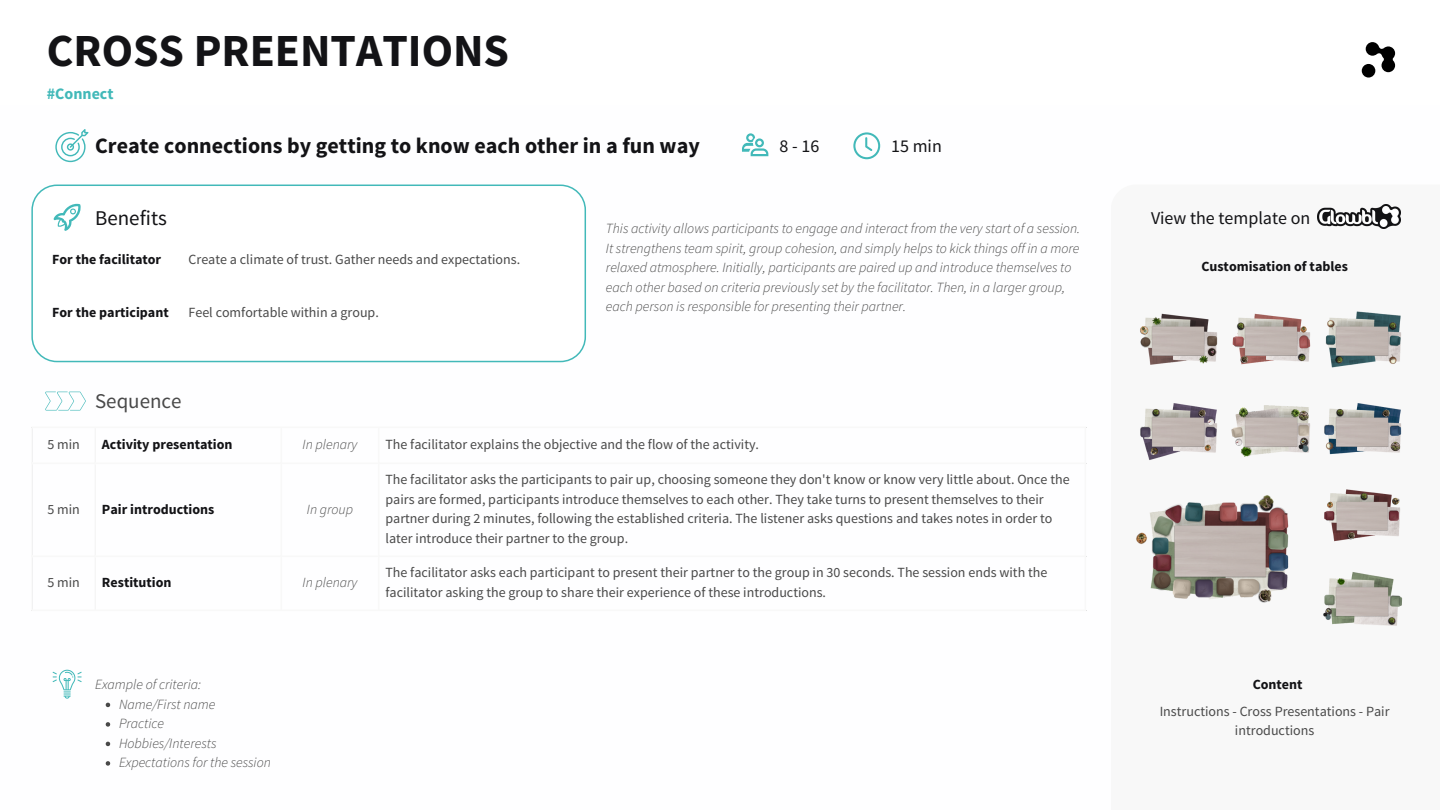
<style>
.page{position:relative;width:1440px;height:810px;background:#fff}
.page>*{position:absolute;margin:0;border:0;box-sizing:border-box;transform-origin:0 0}
.t1{font:700 46px "Source Sans Pro";color:#131316}
.t2{font:700 22px "Source Sans Pro";color:#131316}
.t3{font:21px "Source Sans Pro";color:#131316}
.t4{font:21px "Source Sans Pro";color:#494949}
.t5{font:18px "Source Sans Pro";color:#131316}
.t6{font:700 16px "Source Sans Pro";color:#42b9b9}
.t7{font:14px/19.5px "Source Sans Pro";color:#494949}
.t8{font:italic 300 14px/19.5px "Source Sans Pro";color:#494949}
.t9{font:700 14px "Source Sans Pro";color:#131316}
</style>
<div class="page">
<svg style="left:31px;top:185px;width:555px;height:177px"></svg>
<div style="left:1362px;top:64px;width:13px;height:14px;background:#000;border-radius:50%"></div>
<svg style="left:1366px;top:42px;width:29px;height:30px"></svg>
<div style="left:1111px;top:185px;width:329px;height:625px;background:#f8f8f8"></div>
<svg style="left:45px;top:392px;width:41px;height:18px"></svg>
<hr style="left:31px;top:428px;width:2px;height:182px;background:#f8f8f8">
<hr style="left:94px;top:428px;width:2px;height:182px;background:#f8f8f8">
<hr style="left:281px;top:428px;width:1px;height:182px;background:#f8f8f8">
<hr style="left:378px;top:428px;width:1px;height:182px;background:#f8f8f8">
<hr style="left:1085px;top:428px;width:1px;height:182px;background:#f8f8f8">
<hr style="left:31px;top:427px;width:1055px;height:1px;background:#f8f8f8">
<hr style="left:31px;top:463px;width:1055px;height:1px;background:#f8f8f8">
<hr style="left:31px;top:556px;width:1055px;height:1px;background:#f8f8f8">
<hr style="left:31px;top:610px;width:1055px;height:1px;background:#f8f8f8">
<svg style="left:54px;top:204px;width:27px;height:27px"></svg>
<svg style="left:742px;top:133px;width:26px;height:23px"></svg>
<svg style="left:55px;top:129px;width:33px;height:33px"></svg>
<svg style="left:853px;top:132px;width:27px;height:27px"></svg>
<img style="left:1318px;top:205px;width:82px;height:23px">
<svg style="left:53px;top:670px;width:29px;height:29px"></svg>
<img style="left:1359px;top:491px;width:41px;height:47px">
<img style="left:1359px;top:573px;width:44px;height:53px">
<img style="left:1350px;top:403px;width:52px;height:50px">
<img style="left:1140px;top:313px;width:52px;height:52px">
<img style="left:1257px;top:405px;width:93px;height:50px">
<img style="left:1140px;top:403px;width:117px;height:57px">
<img style="left:1192px;top:313px;width:91px;height:52px">
<img style="left:1283px;top:311px;width:118px;height:57px">
<img style="left:1086px;top:489px;width:273px;height:136px">
<svg style="left:106px;top:703px;width:4px;height:4px"></svg>
<svg style="left:106px;top:722px;width:4px;height:5px"></svg>
<svg style="left:106px;top:742px;width:4px;height:4px"></svg>
<svg style="left:106px;top:761px;width:4px;height:5px"></svg>
<p class="t1" style="left:47px;top:21px;width:464px">CROSS PREENTATIONS</p>
<p class="t6" style="left:47px;top:83px;width:68px">#Connect</p>
<p class="t2" style="left:95px;top:131px;width:606px">Create connections by getting to know each other in a fun way</p>
<p class="t5" style="left:780px;top:135px;width:41px">8-16</p>
<p class="t5" style="left:891px;top:135px;width:52px">15 min</p>
<p class="t3" style="left:95px;top:204px;width:73px">Benefits</p>
<h6 class="t9" style="left:52px;top:250px;width:111px">For the facilitator</h6>
<p class="t7" style="left:189px;top:249px;width:333px">Create a climate of trust. Gather needs and expectations.</p>
<p class="t9" style="left:52px;top:303px;width:118px">For the participant</p>
<p class="t7" style="left:189px;top:303px;width:192px">Feel comfortable within a group.</p>
<p class="t4" style="left:95px;top:388px;width:88px">Sequence</p>
<p class="t8" style="left:606px;top:219px;width:476px">This activity allows participants to engage and interact from the very start of a session.<br>It strengthens team spirit, group cohesion, and simply helps to kick things off in a more relaxed atmosphere. Initially, participants are paired up and introduce themselves to each other based on criteria previously set by the facilitator. Then, in a larger group, each person is responsible for presenting their partner.</p>
<h1 class="t7" style="left:47px;top:434px;width:34px">5 min</h1>
<h5 class="t9" style="left:102px;top:435px;width:132px">Activity presentation</h5>
<p class="t8" style="left:303px;top:434px;width:56px">In plenary</p>
<p class="t7" style="left:385px;top:434px;width:375px">The facilitator explains the objective and the flow of the activity.</p>
<h2 class="t7" style="left:47px;top:499px;width:34px">5 min</h2>
<p class="t9" style="left:102px;top:500px;width:114px">Pair introductions</p>
<h4 class="t8" style="left:307px;top:499px;width:48px">In group</h4>
<p class="t7" style="left:385px;top:470px;width:686px">The facilitator asks the participants to pair up, choosing someone they don't know or know very little about. Once the pairs are formed, participants introduce themselves to each other. They take turns to present themselves to their partner during 2 minutes, following the established criteria. The listener asks questions and takes notes in order to later introduce their partner to the group.</p>
<h4 class="t7" style="left:47px;top:572px;width:34px">5 min</h4>
<p class="t9" style="left:102px;top:573px;width:71px">Restitution</p>
<h3 class="t8" style="left:303px;top:572px;width:56px">In plenary</h3>
<h6 class="t7" style="left:385px;top:563px;width:663px">The facilitator asks each participant to present their partner to the group in 30 seconds. The session ends with the facilitator asking the group to share their experience of these introductions.</h6>
<p class="t8" style="left:95px;top:674px;width:108px">Example of criteria:</p>
<p class="t8" style="left:119px;top:694px;width:98px">Name/First name</p>
<p class="t8" style="left:119px;top:713px;width:47px">Practice</p>
<p class="t8" style="left:119px;top:733px;width:99px">Hobbies/Interests</p>
<p class="t8" style="left:119px;top:752px;width:153px">Expectations for the session</p>
<p class="t5" style="left:1151px;top:206px;width:161px">View the template on</p>
<h3 class="t9" style="left:1201px;top:258px;width:148px">Customisation of tables</h3>
<p class="t9" style="left:1253px;top:675px;width:51px">Content</p>
<p class="t7" style="left:1160px;top:701px;width:231px;text-align:center">Instructions - Cross Presentations - Pair introductions</p>
</div>
